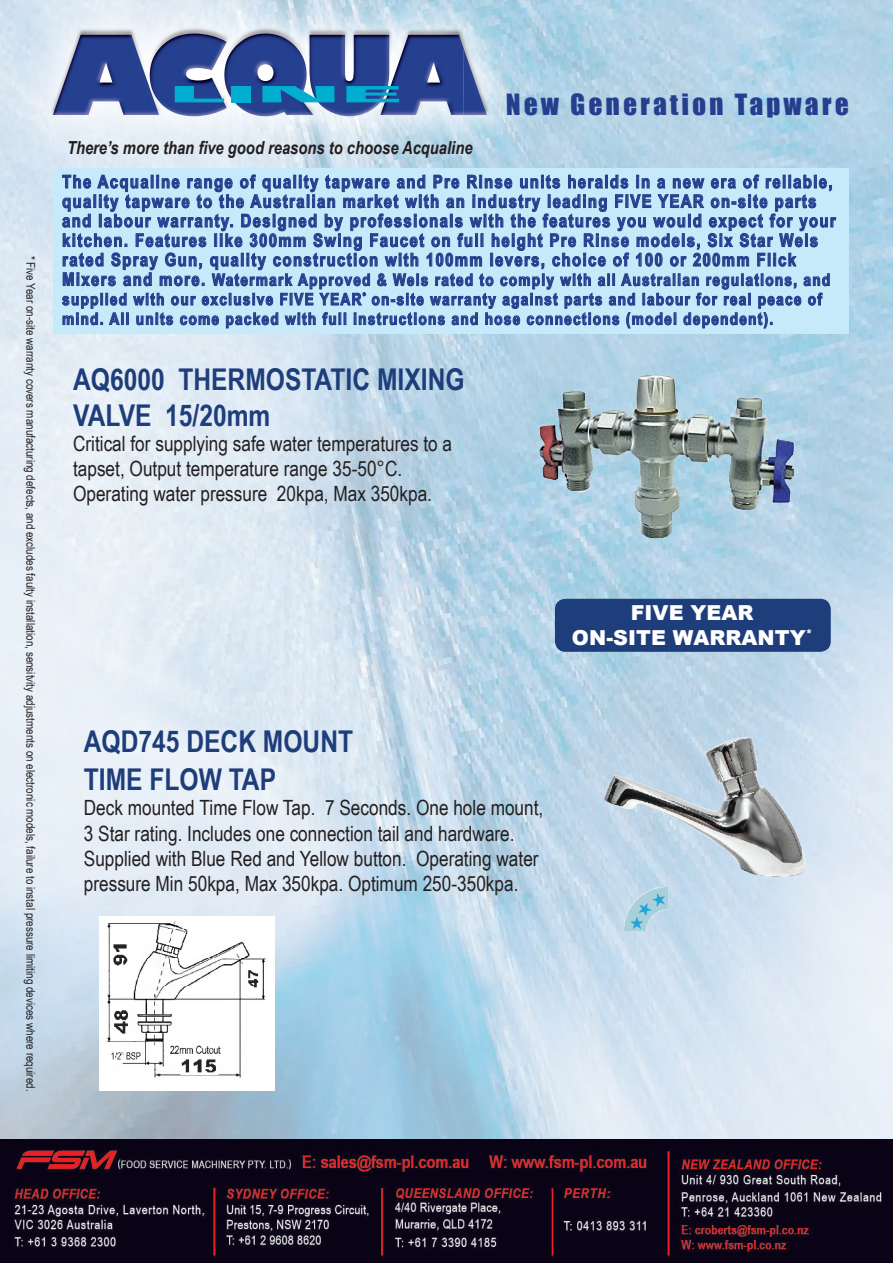
<style>
.page{position:relative;width:893px;height:1263px;background:#fff}
.page>*{position:absolute;margin:0;border:0;box-sizing:border-box;transform-origin:0 0}
.t1{font:700 30px/36px "Arial Narrow";color:#1e3d7b}
.t2{font:26.85px "Impact";color:#253f8e}
.t3{font:700 21.75px "Eurostile LT";color:#00aed0;scale:4.42 1}
.t4{font:21px/25.2px "Arial Narrow";color:#231f20}
.t5{font:900 20.7px/24.8px "Arial";color:#fff;text-align:center}
.t6{font:700 18px/19.5px "Arial Narrow";letter-spacing:.08em;color:#253f8e}
.t7{font:italic 700 18px "Arial Narrow";color:#231f20}
.t8{font:700 16.5px/19.5px "Arial Narrow";letter-spacing:.08em;color:#253f8e}
.t9{font:12px "Arial Narrow";color:#231f20}
.s1{font-size:18px}
.s2{font-family:"Arial"}
</style>
<div class="page">
<img style="left:0;top:0;width:893px;height:1140px">
<div style="left:54px;top:169px;width:795px;height:165px;background:#c6eafa"></div>
<svg style="left:62px;top:175px;width:774px;height:153px"></svg>
<svg style="left:7px;top:0;width:525px;height:163px;background:#d1e2ee"></svg>
<img style="left:313px;top:35px;width:76px;height:81px">
<img style="left:227px;top:34px;width:86px;height:82px">
<img style="left:150px;top:34px;width:77px;height:82px">
<img style="left:464px;top:48px;width:23px;height:67px">
<img style="left:380px;top:35px;width:84px;height:80px">
<img style="left:53px;top:35px;width:106px;height:80px">
<img style="left:0;top:1140px;width:893px;height:123px">
<img style="left:523px;top:343px;width:287px;height:239px">
<div style="left:555px;top:599px;width:276px;height:53px;background:#1e3d7b;border-radius:11px"></div>
<img style="left:588px;top:732px;width:232px;height:154px">
<img style="left:624px;top:887px;width:90px;height:44px">
<img style="left:100px;top:916px;width:174px;height:175px">
<p class="t9" style="left:39px;top:256px;width:837px;rotate:90deg">* Five Year on-site warranty covers manufacturing defects, and excludes faulty installation, sensitvity adjustments on electronic models, failure to instal pressure limiting devices where required.</p>
<p class="t3" style="left:169px;top:81px;width:55px">LINE</p>
<h2 class="t2" style="left:506px;top:84px;width:345px">New Generation Tapware</h2>
<p class="t7" style="left:67px;top:134px;width:407px">There’s more than five good reasons to choose Acqualine</p>
<p class="t6" style="left:62px;top:171px;width:775px">The Acqualine range of quality tapware and Pre Rinse units heralds in a new era of reliable, quality tapware to the Australian market with an industry leading FIVE YEAR on-site parts and labour warranty. Designed by professionals with the features you would expect for your kitchen. Features like 300mm Swing Faucet on full height Pre Rinse models, Six Star Wels rated Spray Gun, quality construction with 100mm levers, choice of 100 or 200mm Flick</p>
<p class="t8" style="left:62px;top:269px;width:769px"><span class="s1">Mixers and more.</span> Watermark Approved &amp; Wels rated to comply with all Australian regulations, and supplied with our exclusive FIVE YEAR<sup>*</sup> on-site warranty against parts and labour for real peace of mind. All units come packed with full instructions and hose connections (model dependent).</p>
<p class="t1" style="left:73px;top:360px;width:393px">AQ6000 THERMOSTATIC MIXING<br>VALVE 15/20mm</p>
<p class="t4" style="left:73px;top:430px;width:381px">Critical for supplying safe water temperatures to a tapset, Output temperature range 35-50<span class="s2">°</span>C.<br>Operating water pressure 20kpa, Max 350kpa.</p>
<p class="t5" style="left:572px;top:600px;width:242px">FIVE YEAR<br>ON-SITE WARRANTY<sup>*</sup></p>
<p class="t1" style="left:84px;top:722px;width:271px">AQD745 DECK MOUNT</p>
<p class="t1" style="left:84px;top:760px;width:194px">TIME FLOW TAP</p>
<p class="t4" style="left:84px;top:794px;width:461px">Deck mounted Time Flow Tap. 7 Seconds. One hole mount,<br>3 Star rating. Includes one connection tail and hardware.</p>
<p class="t4" style="left:84px;top:845px;width:456px">Supplied with Blue Red and Yellow button. Operating water pressure Min 50kpa, Max 350kpa. Optimum 250-350kpa.</p>
</div>
